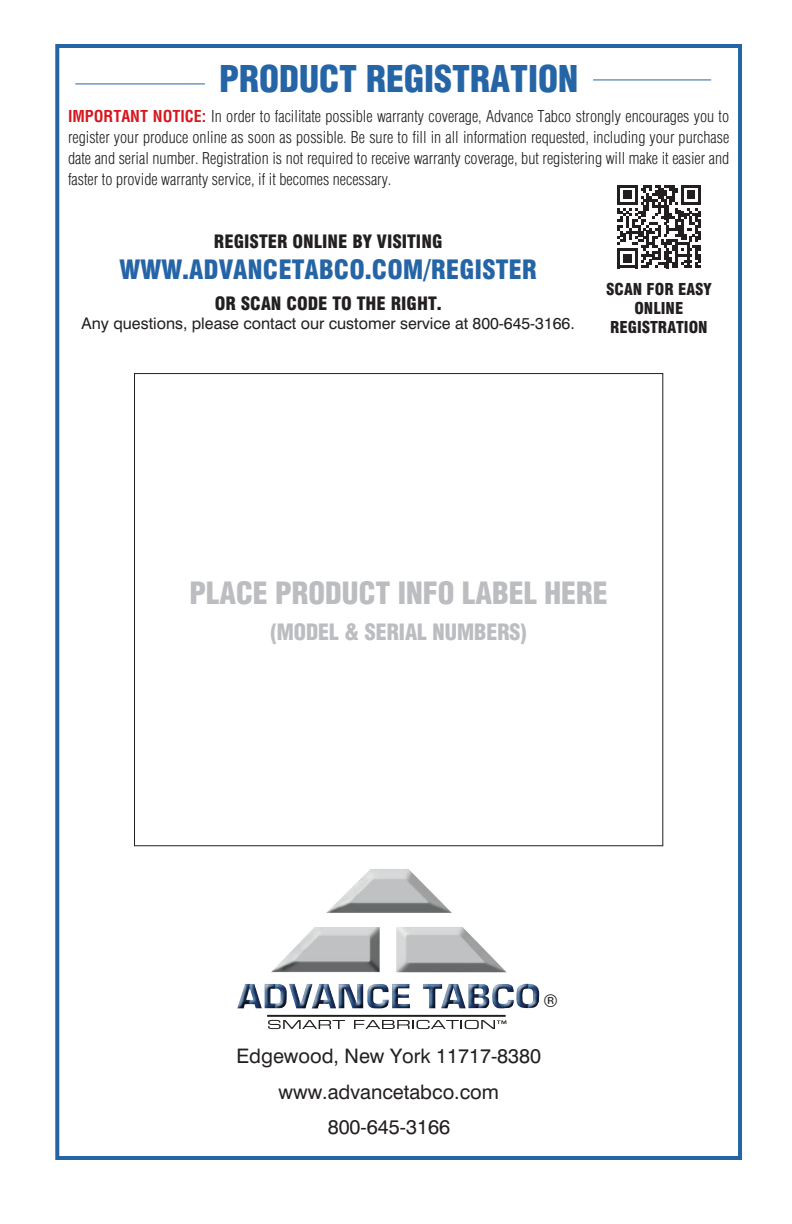
<style>
.page{position:relative;width:792px;height:1224px;background:#fff}
.page>*{position:absolute;margin:0;border:0;box-sizing:border-box;transform-origin:0 0}
.t1{font:900 condensed 36px "Helvetica";color:#2565a6}
.t2{font:900 condensed 30px "Helvetica";color:#bcbdc0}
.t3{font:900 condensed 26px "Swiss 721 BT";color:#2565a6}
.t4{font:900 condensed 22px "Helvetica";color:#bcbdc0}
.t5{font:20px/35.6px "Swiss 721 BT";color:#231f20;text-align:center}
.t6{font:900 condensed 18px "Swiss 721 BT";color:#231f20}
.t7{font:17.6px "Helvetica";color:#231f20}
.t8{font:300 condensed 16px/21px "Helvetica";color:#231f20;text-align:justify}
.t9{font:16px "Swiss 721 BT";color:#231f20}
.t10{font:900 condensed 16px/19.2px "Swiss 721 BT";color:#231f20;text-align:center}
.s1{font-weight:700;color:#d7171f}
</style>
<div class="page">
<div style="left:55px;top:44px;width:687px;height:1116px;border:4px solid #2565a6"></div>
<svg style="left:268px;top:1020px;width:77px;height:9px"></svg>
<svg style="left:354px;top:1020px;width:152px;height:9px"></svg>
<hr style="left:267px;top:1015px;width:239px;height:2px;background:#231f20">
<img style="left:237px;top:869px;width:302px;height:140px">
<hr style="left:593px;top:79px;width:118px;height:1px;background:#2565a6">
<hr style="left:75px;top:83px;width:130px;height:1px;background:#2565a6">
<svg style="left:618px;top:185px;width:83px;height:83px"></svg>
<h1 class="t1" style="left:219px;top:56px;width:361px">PRODUCT REGISTRATION</h1>
<p class="t8" style="left:68px;top:105px;width:663px"><span class="s1">IMPORTANT NOTICE:</span> In order to facilitate possible warranty coverage, Advance Tabco strongly encourages you to register your produce online as soon as possible. Be sure to fill in all information requested, including your purchase date and serial number. Registration is not required to receive warranty coverage, but registering will make it easier and faster to provide warranty service, if it becomes necessary.</p>
<p class="t6" style="left:214px;top:230px;width:230px">REGISTER ONLINE BY VISITING</p>
<h3 class="t3" style="left:119px;top:254px;width:420px">WWW.ADVANCETABCO.COM/REGISTER</h3>
<p class="t6" style="left:215px;top:293px;width:228px">OR SCAN CODE TO THE RIGHT.</p>
<p class="t9" style="left:82px;top:314px;width:495px">Any questions, please contact our customer service at 800-645-3166.</p>
<p class="t10" style="left:606px;top:279px;width:107px">SCAN FOR EASY<br>ONLINE<br>REGISTRATION</p>
<h2 class="t2" style="left:189px;top:574px;width:420px">PLACE PRODUCT INFO LABEL HERE</h2>
<h3 class="t4" style="left:271px;top:618px;width:258px">(MODEL &amp; SERIAL NUMBERS)</h3>
<p class="t7" style="left:544px;top:987px;width:15px">®</p>
<p class="t5" style="left:236px;top:1038px;width:306px">Edgewood, New York 11717-8380 www.advancetabco.com<br>800-645-3166</p>
</div>
